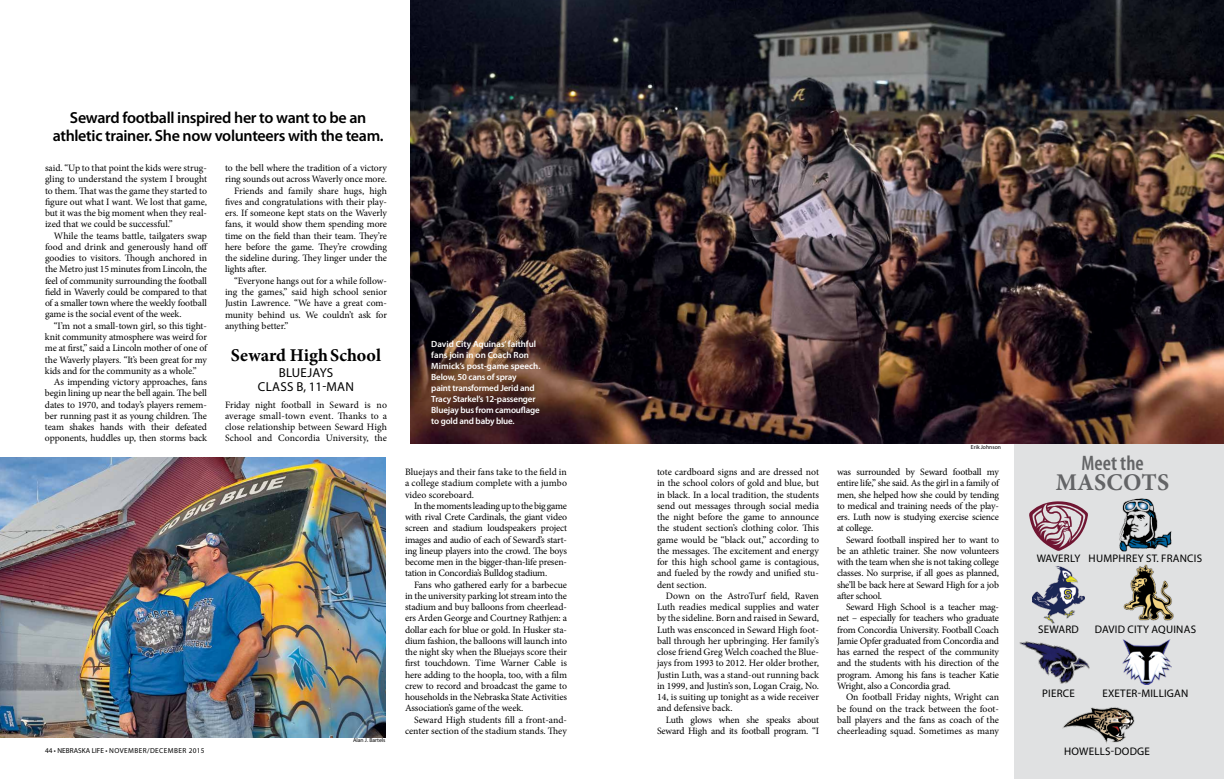
<style>
.page{position:relative;width:1224px;height:779px;background:#fff}
.page>*{position:absolute;margin:0;border:0;box-sizing:border-box;transform-origin:0 0}
.t1{font:700 24px "Minion Pro";letter-spacing:.01em;color:#636466}
.t2{font:600 condensed 21px "Myriad Pro";color:#636466}
.t3{font:700 18px "Minion Pro";color:#000}
.t4{font:600 16px/18px "Myriad Pro";letter-spacing:-.02em;color:#000;text-align:center}
.t5{font:13px/14px "Myriad Pro";letter-spacing:.02em;color:#000;text-align:center}
.t6{font:11px "Myriad Pro";letter-spacing:.02em;color:#000}
.t7{font:11px "Myriad Pro";letter-spacing:-.005em;color:#000}
.t8{font:9.8px/11.3px "Minion Pro";letter-spacing:-.01em;color:#000;text-align:justify}
.t9{font:600 9px/11px "Myriad Pro";letter-spacing:-.02em;color:#fff}
.t10{font:7.2px "Myriad Pro";letter-spacing:.05em;color:#000}
.t11{font:5.7px "Myriad Pro";color:#000}
</style>
<div class="page">
<div style="left:1015px;top:409px;width:209px;height:369px;background:#e0e1e2"></div>
<img style="left:410px;top:0;width:814px;height:443px">
<img style="left:0;top:457px;width:386px;height:280px">
<img style="left:1123px;top:564px;width:51px;height:57px">
<img style="left:1014px;top:629px;width:76px;height:55px">
<img style="left:1123px;top:640px;width:49px;height:44px">
<svg style="left:1029px;top:501px;width:59px;height:50px"></svg>
<img style="left:1032px;top:566px;width:53px;height:58px">
<img style="left:1062px;top:707px;width:73px;height:37px">
<img style="left:1119px;top:498px;width:53px;height:54px">
<h3 class="t4" style="left:53px;top:108px;width:333px">Seward football inspired her to want to be an athletic trainer. She now volunteers with the team.</h3>
<p class="t8" style="left:45px;top:162px;width:164px">said. “Up to that point the kids were strug&shy;gling to understand the system I brought to them. That was the game they started to figure out what I want. We lost that game, but it was the big moment when they real&shy;ized that we could be successful.”</p>
<p class="t8" style="left:45px;top:230px;width:164px;text-indent:9px">While the teams battle, tailgaters swap food and drink and generously hand off goodies to visitors. Though anchored in the Metro just 15 minutes from Lincoln, the feel of community surrounding the football field in Waverly could be compared to that of a smaller town where the weekly football game is the social event of the week.</p>
<p class="t8" style="left:45px;top:320px;width:164px;text-indent:9px">“I’m not a small-town girl, so this tight&shy;knit community atmosphere was weird for me at first,” said a Lincoln mother of one of the Waverly players. “It’s been great for my kids and for the community as a whole.”</p>
<p class="t8" style="left:45px;top:376px;width:164px;text-indent:9px">As impending victory approaches, fans begin lining up near the bell again. The bell dates to 1970, and today’s players remem&shy;ber running past it as young children. The team shakes hands with their defeated opponents, huddles up, then storms back</p>
<p class="t8" style="left:225px;top:162px;width:164px">to the bell where the tradition of a victory</p>
<p class="t8" style="left:225px;top:174px;width:163px">ring sounds out across Waverly once more.</p>
<p class="t8" style="left:234px;top:185px;width:155px">Friends and family share hugs, high</p>
<p class="t8" style="left:225px;top:196px;width:164px">fives and congratulations with their play-</p>
<p class="t8" style="left:225px;top:207px;width:163px">ers. If someone kept stats on the Waverly</p>
<p class="t8" style="left:225px;top:219px;width:163px">fans, it would show them spending more</p>
<p class="t8" style="left:225px;top:230px;width:163px">time on the field than their team. They’re</p>
<p class="t8" style="left:225px;top:241px;width:164px">here before the game. They’re crowding</p>
<p class="t8" style="left:225px;top:252px;width:163px">the sideline during. They linger under the</p>
<p class="t8" style="left:225px;top:264px;width:43px">lights after.</p>
<p class="t8" style="left:234px;top:275px;width:154px">“Everyone hangs out for a while follow-</p>
<p class="t8" style="left:225px;top:286px;width:163px">ing the games,” said high school senior</p>
<p class="t8" style="left:225px;top:297px;width:163px">Justin Lawrence. “We have a great com-</p>
<p class="t8" style="left:225px;top:309px;width:163px">munity behind us. We couldn’t ask for</p>
<p class="t8" style="left:225px;top:320px;width:65px">anything better.”</p>
<h3 class="t3" style="left:231px;top:342px;width:152px">Seward HighSchool</h3>
<h3 class="t5" style="left:258px;top:365px;width:98px">BLUEJAYS<br>CLASS B, 11-MAN</h3>
<p class="t8" style="left:225px;top:399px;width:164px">Friday night football in Seward is no average small-town event. Thanks to a close relationship between Seward High School and Concordia University, the</p>
<p class="t10" style="left:45px;top:745px;width:161px">44 • NEBRASKA LIFE • NOVEMBER/DECEMBER 2015</p>
<p class="t11" style="left:353px;top:737px;width:34px">Alan J. Bartels</p>
<p class="t9" style="left:431px;top:338px;width:111px">David City Aquinas’ faithful fans join in on Coach Ron<br>Mimick’s post-game speech.<br>Below, 50 cans of spray<br>paint transformed Jerid and<br>Tracy Starkel’s 12-passenger<br>Bluejay bus from camouflage to gold and baby blue.</p>
<p class="t8" style="left:405px;top:466px;width:164px">Bluejays and their fans take to the field in a college stadium complete with a jumbo video scoreboard.</p>
<p class="t8" style="left:405px;top:500px;width:164px;text-indent:9px">In the moments leading up to the big game with rival Crete Cardinals, the giant video screen and stadium loudspeakers project images and audio of each of Seward’s start&shy;ing lineup players into the crowd. The boys become men in the bigger-than-life presen&shy;tation in Concordia’s Bulldog stadium.</p>
<p class="t8" style="left:405px;top:579px;width:164px;text-indent:9px">Fans who gathered early for a barbecue in the university parking lot stream into the stadium and buy balloons from cheerlead&shy;ers Arden George and Courtney Rathjen: a dollar each for blue or gold. In Husker sta&shy;dium fashion, the balloons will launch into the night sky when the Bluejays score their first touchdown. Time Warner Cable is here adding to the hoopla, too, with a film crew to record and broadcast the game to households in the Nebraska State Activities Association’s game of the week.</p>
<p class="t8" style="left:405px;top:714px;width:164px;text-align:right">Seward High students fill a front-and&shy;center section of the stadium stands. They</p>
<p class="t8" style="left:657px;top:466px;width:164px">tote cardboard signs and are dressed not in the school colors of gold and blue, but in black. In a local tradition, the students send out messages through social media the night before the game to announce the student section’s clothing color. This game would be “black out,” according to the messages. The excitement and energy for this high school game is contagious, and fueled by the rowdy and unified stu&shy;dent section.</p>
<p class="t8" style="left:657px;top:590px;width:164px;text-indent:9px">Down on the AstroTurf field, Raven Luth readies medical supplies and water by the sideline. Born and raised in Seward, Luth was ensconced in Seward High foot&shy;ball through her upbringing. Her family’s close friend Greg Welch coached the Blue&shy;jays from 1993 to 2012. Her older brother, Justin Luth, was a stand-out running back in 1999, and Justin’s son, Logan Craig, No.<br>14, is suiting up tonight as a wide receiver and defensive back.</p>
<p class="t8" style="left:657px;top:714px;width:163px;text-align:right">Luth glows when she speaks about<br>Seward High and its football program. “I</p>
<p class="t11" style="left:971px;top:443px;width:32px">Erik Johnson</p>
<p class="t8" style="left:837px;top:466px;width:164px">was surrounded by Seward football my entire life,” she said. As the girl in a family of men, she helped how she could by tending to medical and training needs of the play&shy;ers. Luth now is studying exercise science at college.</p>
<p class="t8" style="left:837px;top:534px;width:164px;text-indent:9px">Seward football inspired her to want to be an athletic trainer. She now volunteers with the team when she is not taking college classes. No surprise, if all goes as planned, she’ll be back here at Seward High for a job after school.</p>
<p class="t8" style="left:837px;top:601px;width:164px;text-indent:9px">Seward High School is a teacher mag&shy;net – especially for teachers who graduate from Concordia University. Football Coach Jamie Opfer graduated from Concordia and has earned the respect of the community and the students with his direction of the program. Among his fans is teacher Katie Wright, also a Concordia grad.</p>
<p class="t8" style="left:837px;top:691px;width:164px;text-indent:9px">On football Friday nights, Wright can be found on the track between the foot&shy;ball players and the fans as coach of the cheerleading squad. Sometimes as many</p>
<h2 class="t2" style="left:1081px;top:449px;width:64px">Meet the</h2>
<h1 class="t1" style="left:1056px;top:465px;width:115px">MASCOTS</h1>
<p class="t7" style="left:1037px;top:551px;width:45px">WAVERLY</p>
<p class="t6" style="left:1089px;top:551px;width:115px">HUMPHREY ST. FRANCIS</p>
<p class="t6" style="left:1038px;top:622px;width:42px">SEWARD</p>
<p class="t6" style="left:1095px;top:622px;width:103px">DAVID CITY AQUINAS</p>
<p class="t6" style="left:1042px;top:686px;width:34px">PIERCE</p>
<p class="t6" style="left:1102px;top:686px;width:88px">EXETER-MILLIGAN</p>
<p class="t6" style="left:1064px;top:744px;width:88px">HOWELLS-DODGE</p>
</div>
